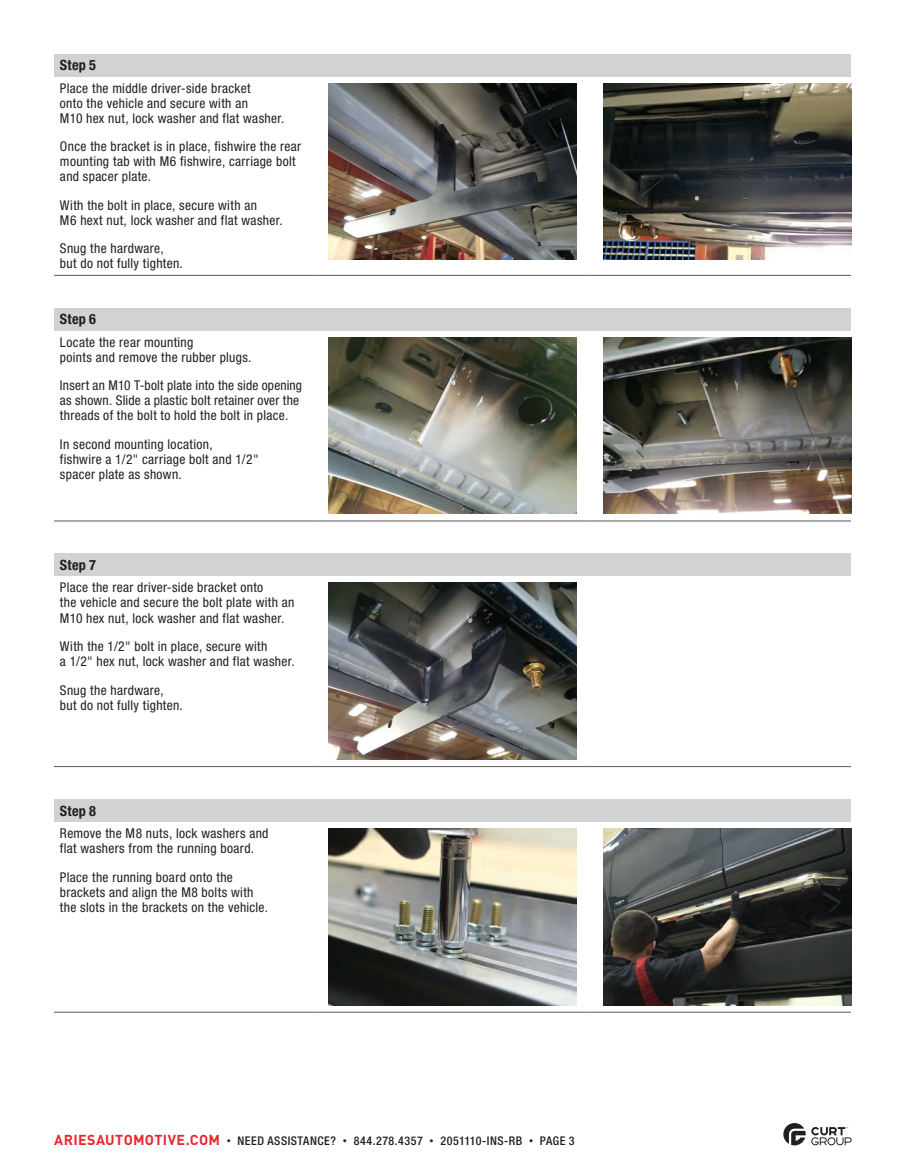
<style>
.page{position:relative;width:905px;height:1175px;background:#fff}
.page>*{position:absolute;margin:0;border:0;box-sizing:border-box;transform-origin:0 0}
.t1{font:700 condensed 14.25px "Helvetica Neue LT Std";letter-spacing:.015em;color:#231f20}
.t2{font:condensed 13.5px/15px "Helvetica Neue LT Std";letter-spacing:.025em;color:#231f20}
.t3{font:500 condensed 12px "Helvetica Neue LT Std";letter-spacing:.04em;color:#231f20}
.s1{font-family:"DINOT";font-weight:700;font-stretch:normal;font-size:14.25px;color:#e9282d}
.s2{font-family:"DINOT";font-weight:400;font-stretch:normal;font-size:9px}
</style>
<div class="page">
<svg style="left:783px;top:1123px;width:68px;height:22px"></svg>
<div style="left:54px;top:54px;width:796px;height:22px;background:#d1d2d4"></div>
<hr style="left:54px;top:275px;width:266px;height:1px;background:#57585a">
<hr style="left:320px;top:275px;width:265px;height:1px;background:#57585a">
<hr style="left:585px;top:275px;width:265px;height:1px;background:#57585a">
<img style="left:329px;top:83px;width:247px;height:177px">
<img style="left:603px;top:83px;width:248px;height:177px">
<div style="left:54px;top:799px;width:796px;height:22px;background:#d1d2d4"></div>
<hr style="left:54px;top:1011px;width:266px;height:1px;background:#57585a">
<hr style="left:320px;top:1011px;width:265px;height:1px;background:#57585a">
<hr style="left:585px;top:1011px;width:265px;height:1px;background:#57585a">
<img style="left:329px;top:828px;width:247px;height:177px">
<img style="left:603px;top:828px;width:248px;height:177px">
<div style="left:54px;top:308px;width:796px;height:22px;background:#d1d2d4"></div>
<hr style="left:54px;top:520px;width:266px;height:1px;background:#57585a">
<hr style="left:320px;top:520px;width:265px;height:1px;background:#57585a">
<hr style="left:585px;top:520px;width:265px;height:1px;background:#57585a">
<img style="left:329px;top:337px;width:247px;height:177px">
<img style="left:603px;top:337px;width:248px;height:177px">
<div style="left:54px;top:554px;width:796px;height:22px;background:#d1d2d4"></div>
<hr style="left:54px;top:766px;width:266px;height:1px;background:#57585a">
<hr style="left:320px;top:766px;width:265px;height:1px;background:#57585a">
<hr style="left:585px;top:766px;width:265px;height:1px;background:#57585a">
<img style="left:329px;top:583px;width:247px;height:176px">
<p class="t1" style="left:60px;top:56px;width:38px">Step 5</p>
<p class="t2" style="left:60px;top:80px;width:226px">Place the middle driver-side bracket<br>onto the vehicle and secure with an<br>M10 hex nut, lock washer and flat washer.</p>
<p class="t2" style="left:60px;top:139px;width:243px">Once the bracket is in place, fishwire the rear mounting tab with M6 fishwire, carriage bolt and spacer plate.</p>
<p class="t2" style="left:60px;top:197px;width:224px">With the bolt in place, secure with an<br>M6 hext nut, lock washer and flat washer.</p>
<p class="t2" style="left:60px;top:241px;width:124px">Snug the hardware, but do not fully tighten.</p>
<p class="t1" style="left:60px;top:310px;width:38px">Step 6</p>
<p class="t2" style="left:60px;top:334px;width:193px">Locate the rear mounting<br>points and remove the rubber plugs.</p>
<p class="t2" style="left:60px;top:378px;width:244px">Insert an M10 T-bolt plate into the side opening as shown. Slide a plastic bolt retainer over the threads of the bolt to hold the bolt in place.</p>
<p class="t2" style="left:60px;top:436px;width:200px">In second mounting location,<br>fishwire a 1/2" carriage bolt and 1/2" spacer plate as shown.</p>
<p class="t1" style="left:60px;top:556px;width:38px">Step 7</p>
<p class="t2" style="left:60px;top:580px;width:236px">Place the rear driver-side bracket onto<br>the vehicle and secure the bolt plate with an<br>M10 hex nut, lock washer and flat washer.</p>
<p class="t2" style="left:60px;top:638px;width:236px">With the 1/2" bolt in place, secure with<br>a 1/2" hex nut, lock washer and flat washer.</p>
<p class="t2" style="left:60px;top:682px;width:124px">Snug the hardware, but do not fully tighten.</p>
<p class="t1" style="left:60px;top:801px;width:38px">Step 8</p>
<p class="t2" style="left:60px;top:825px;width:210px">Remove the M8 nuts, lock washers and flat washers from the running board.</p>
<p class="t2" style="left:60px;top:869px;width:209px">Place the running board onto the brackets and align the M8 bolts with the slots in the brackets on the vehicle.</p>
<p class="t3" style="left:54px;top:1133px;width:522px"><span class="s1">ARIESAUTOMOTIVE.COM</span> <span class="s2">•</span> NEED ASSISTANCE? <span class="s2">•</span> 844.278.4357 <span class="s2">•</span> 2051110-INS-RB <span class="s2">•</span> PAGE 3</p>
</div>
